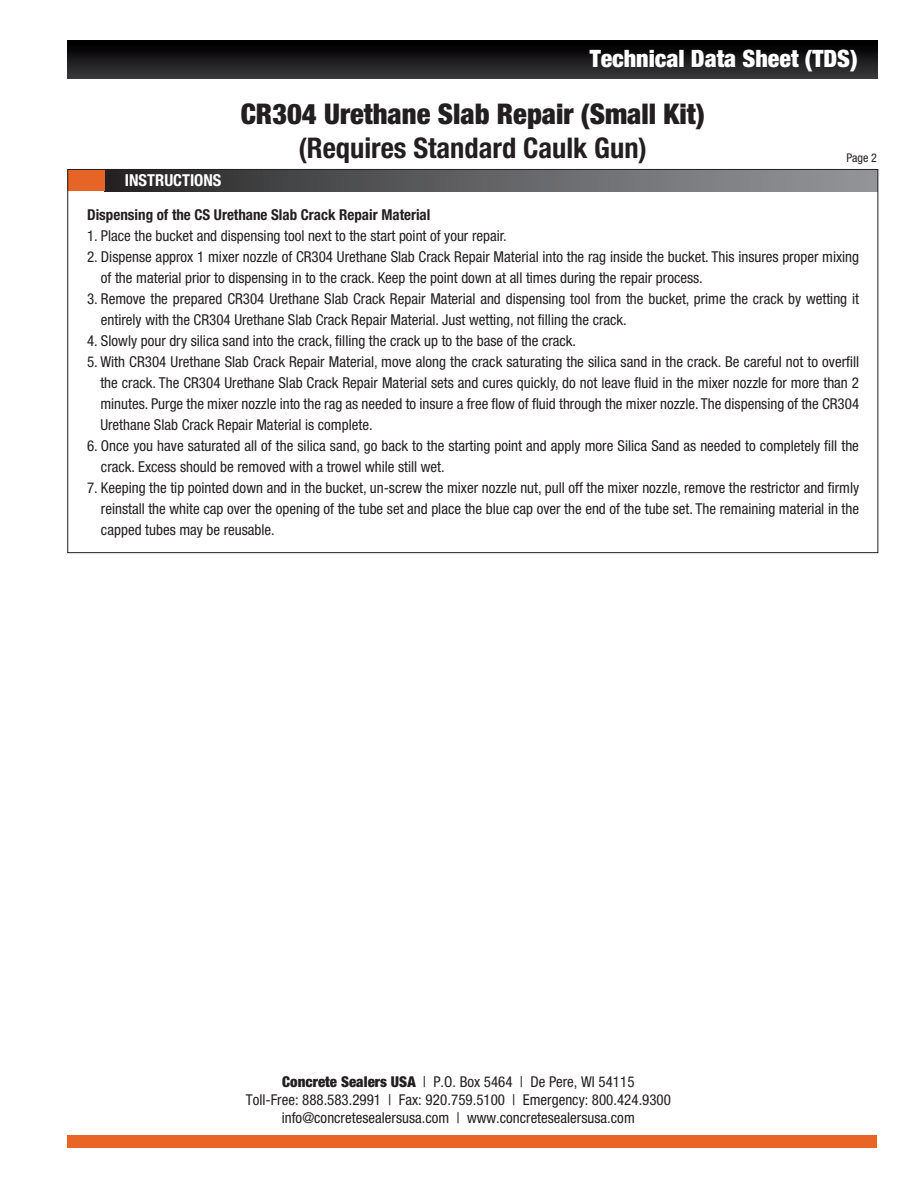
<style>
.page{position:relative;width:918px;height:1188px;background:#fff}
.page>*{position:absolute;margin:0;border:0;box-sizing:border-box;transform-origin:0 0}
.t1{font:900 condensed 28.5px "Helvetica Neue LT Std";color:#231f20}
.t2{font:700 condensed 28.5px "Helvetica Neue LT Std";color:#231f20}
.t3{font:900 condensed 24px "Helvetica Neue LT Std";color:#fff}
.t4{font:700 condensed 16.5px "Helvetica Neue LT Std";color:#fff}
.t5{font:condensed 15px/21px "Helvetica Neue LT Std";color:#231f20}
.t6{font:700 condensed 15px "Helvetica Neue LT Std";color:#231f20}
.t7{font:condensed 12px "Helvetica Neue LT Std";color:#231f20}
.s1{font-weight:900}
</style>
<div class="page">
<div style="left:67px;top:40px;width:810px;height:38px;background:linear-gradient(to bottom,#000,#373639)"></div>
<div style="left:67px;top:1135px;width:810px;height:12px;background:#e86427"></div>
<div style="left:105px;top:169px;width:773px;height:22px;background:linear-gradient(to right,#292728,#979a9d)"></div>
<div style="left:68px;top:169px;width:37px;height:22px;background:#e76427"></div>
<h2 class="t3" style="left:590px;top:44px;width:269px">Technical Data Sheet (TDS)</h2>
<p class="t1" style="left:241px;top:96px;width:466px">CR304 Urethane Slab Repair (Small Kit)</p>
<p class="t2" style="left:298px;top:131px;width:350px">(Requires Standard Caulk Gun)</p>
<p class="t7" style="left:847px;top:151px;width:32px">Page 2</p>
<p class="t4" style="left:125px;top:170px;width:98px">INSTRUCTIONS</p>
<p class="t6" style="left:87px;top:205px;width:345px">Dispensing of the CS Urethane Slab Crack Repair Material</p>
<p class="t5" style="left:87px;top:225px;width:421px">1. Place the bucket and dispensing tool next to the start point of your repair.</p>
<p class="t5" style="left:101px;top:246px;width:760px;text-indent:-14px">2. Dispense approx 1 mixer nozzle of CR304 Urethane Slab Crack Repair Material into the rag inside the bucket. This insures proper mixing of the material prior to dispensing in to the crack. Keep the point down at all times during the repair process.</p>
<p class="t5" style="left:101px;top:288px;width:760px;text-indent:-14px">3. Remove the prepared CR304 Urethane Slab Crack Repair Material and dispensing tool from the bucket, prime the crack by wetting it entirely with the CR304 Urethane Slab Crack Repair Material. Just wetting, not filling the crack.</p>
<p class="t5" style="left:87px;top:330px;width:491px">4. Slowly pour dry silica sand into the crack, filling the crack up to the base of the crack.</p>
<p class="t5" style="left:100px;top:351px;width:760px;text-align:justify;text-indent:-13px">5. With CR304 Urethane Slab Crack Repair Material, move along the crack saturating the silica sand in the crack. Be careful not to overfill the crack. The CR304 Urethane Slab Crack Repair Material sets and cures quickly, do not leave fluid in the mixer nozzle for more than 2 minutes. Purge the mixer nozzle into the rag as needed to insure a free flow of fluid through the mixer nozzle. The dispensing of the CR304<br>Urethane Slab Crack Repair Material is complete.</p>
<p class="t5" style="left:101px;top:435px;width:760px;text-indent:-14px">6. Once you have saturated all of the silica sand, go back to the starting point and apply more Silica Sand as needed to completely fill the crack. Excess should be removed with a trowel while still wet.</p>
<p class="t5" style="left:101px;top:477px;width:760px;text-align:justify;text-indent:-14px">7. Keeping the tip pointed down and in the bucket, un-screw the mixer nozzle nut, pull off the mixer nozzle, remove the restrictor and firmly reinstall the white cap over the opening of the tube set and place the blue cap over the end of the tube set. The remaining material in the capped tubes may be reusable.</p>
<p class="t5" style="left:246px;top:1072px;width:427px;line-height:18px;text-align:center"><span class="s1">Concrete Sealers USA</span> | P.O. Box 5464 | De Pere, WI 54115<br>Toll-Free: 888.583.2991 | Fax: 920.759.5100 | Emergency: 800.424.9300 info@concretesealersusa.com | www.concretesealersusa.com</p>
</div>
